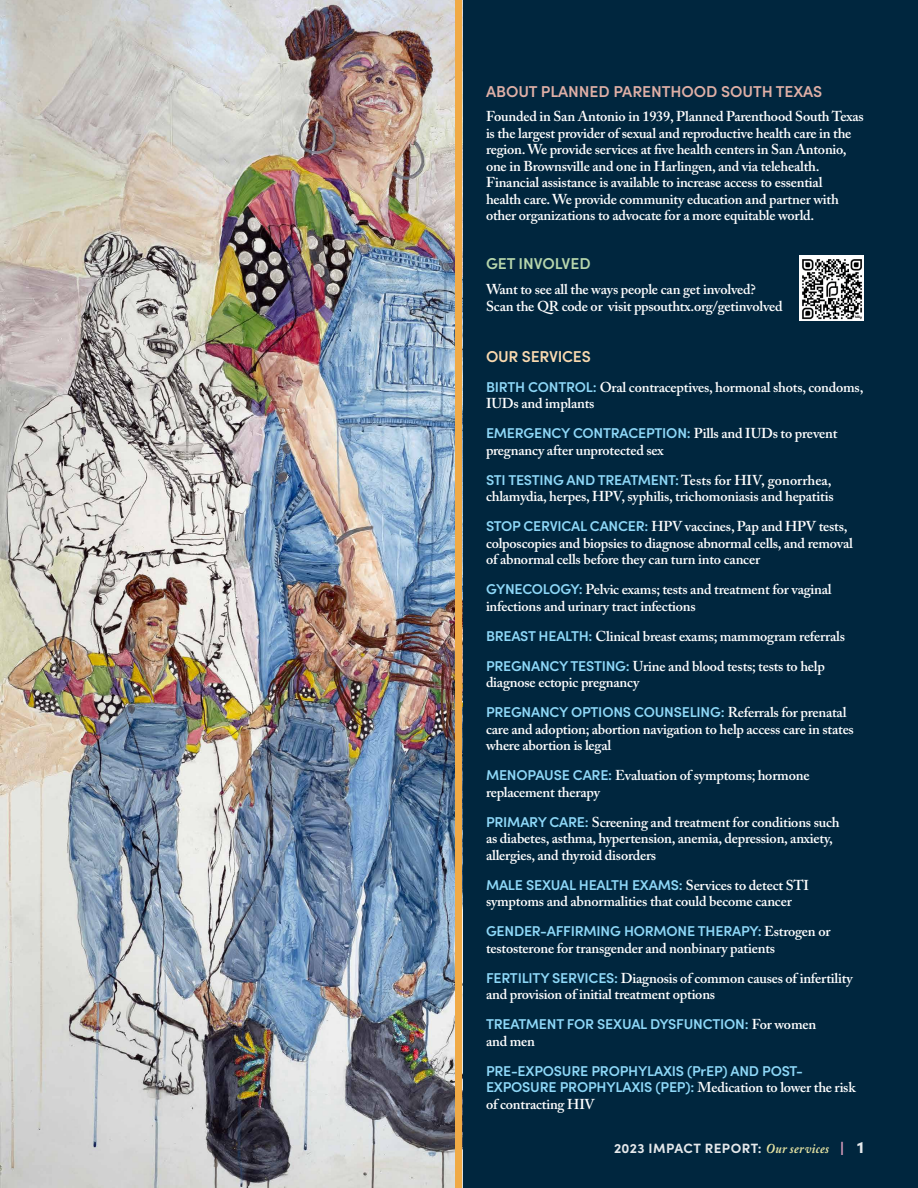
<style>
.page{position:relative;width:918px;height:1188px;background:#fff}
.page>*{position:absolute;margin:0;border:0;box-sizing:border-box;transform-origin:0 0}
.t1{font:600 15.75px "Sofia Pro";letter-spacing:-.005em;color:#dfafa6}
.t2{font:600 15.75px "Sofia Pro";letter-spacing:-.015em;color:#f9d9af}
.t3{font:600 15.75px "Sofia Pro";letter-spacing:-.005em;color:#b6d6ac}
.t4{font:600 14.25px/16.5px "Adobe Caslon Pro";letter-spacing:-.015em;color:#fff}
.t5{font:600 14.25px/16.5px "Sofia Pro";letter-spacing:-.015em;color:#8ed8f8}
.t6{font:700 13.5px "Sofia Pro";letter-spacing:.035em;color:#fff}
.s1{font-family:"Sofia Pro";color:#8ed8f8}
.s2{font-family:"Adobe Caslon Pro";color:#fff}
.s3{font-family:"Adobe Caslon Pro";font-style:italic;color:#fff9ae}
.s4{font-family:"Neutraface 2 Condensed";font-size:15.75px;color:#f6adcd}
.s5{font-weight:900;font-size:16.5px}
</style>
<div class="page">
<div style="left:462px;top:0;width:456px;height:1188px;background:#00263e"></div>
<img style="left:0;top:0;width:456px;height:1188px">
<div style="left:456px;top:0;width:6px;height:1188px;background:#f0aa46"></div>
<img style="left:800px;top:256px;width:64px;height:64px">
<p class="t1" style="left:486px;top:79px;width:338px">ABOUT PLANNED PARENTHOOD SOUTH TEXAS</p>
<p class="t4" style="left:486px;top:108px;width:379px">Founded in San Antonio in 1939, Planned Parenthood South Texas is the largest provider of sexual and reproductive health care in the region. We provide services at five health centers in San Antonio, one in Brownsville and one in Harlingen, and via telehealth.<br>Financial assistance is available to increase access to essential<br>health care. We provide community education and partner with other organizations to advocate for a more equitable world.</p>
<p class="t3" style="left:486px;top:252px;width:106px">GET INVOLVED</p>
<p class="t4" style="left:486px;top:281px;width:298px">Want to see all the ways people can get involved?<br>Scan the QR code or visit ppsouthtx.org/getinvolved</p>
<p class="t2" style="left:486px;top:344px;width:106px">OUR SERVICES</p>
<p class="t4" style="left:486px;top:379px;width:379px"><span class="s1">BIRTH CONTROL:</span> Oral contraceptives, hormonal shots, condoms,<br>IUDs and implants</p>
<p class="t5" style="left:486px;top:424px;width:353px">EMERGENCY CONTRACEPTION: <span class="s2">Pills and IUDs to prevent</span></p>
<p class="t4" style="left:486px;top:442px;width:179px">pregnancy after unprotected sex</p>
<p class="t5" style="left:486px;top:471px;width:347px">STI TESTING AND TREATMENT:<span class="s2">Tests for HIV, gonorrhea,</span></p>
<p class="t4" style="left:486px;top:481px;width:363px;line-height:30px">chlamydia, herpes, HPV, syphilis, trichomoniasis and hepatitis<br><span class="s1">STOP CERVICAL CANCER:</span> HPV vaccines, Pap and HPV tests,</p>
<p class="t4" style="left:486px;top:535px;width:369px">colposcopies and biopsies to diagnose abnormal cells, and removal of abnormal cells before they can turn into cancer</p>
<p class="t4" style="left:486px;top:581px;width:347px"><span class="s1">GYNECOLOGY:</span> Pelvic exams; tests and treatment for vaginal infections and urinary tract infections</p>
<p class="t4" style="left:486px;top:621px;width:361px;line-height:30px"><span class="s1">BREAST HEALTH:</span> Clinical breast exams; mammogram referrals<br><span class="s1">PREGNANCY TESTING:</span> Urine and blood tests; tests to help</p>
<p class="t4" style="left:486px;top:674px;width:155px">diagnose ectopic pregnancy</p>
<p class="t5" style="left:486px;top:703px;width:362px">PREGNANCY OPTIONS COUNSELING: <span class="s2">Referrals for prenatal</span></p>
<p class="t4" style="left:486px;top:721px;width:369px">care and adoption; abortion navigation to help access care in states where abortion is legal</p>
<p class="t4" style="left:486px;top:767px;width:325px"><span class="s1">MENOPAUSE CARE:</span> Evaluation of symptoms; hormone replacement therapy</p>
<p class="t4" style="left:486px;top:814px;width:355px"><span class="s1">PRIMARY CARE:</span> Screening and treatment for conditions such as diabetes, asthma, hypertension, anemia, depression, anxiety, allergies, and thyroid disorders</p>
<p class="t5" style="left:486px;top:875px;width:325px">MALE SEXUAL HEALTH EXAMS: <span class="s2">Services to detect STI</span></p>
<p class="t4" style="left:486px;top:893px;width:307px">symptoms and abnormalities that could become cancer</p>
<p class="t5" style="left:486px;top:922px;width:346px">GENDER-AFFIRMING HORMONE THERAPY: <span class="s2">Estrogen or</span></p>
<p class="t4" style="left:486px;top:933px;width:368px;line-height:30px">testosterone for transgender and nonbinary patients<br><span class="s1">FERTILITY SERVICES:</span> Diagnosis of common causes of infertility</p>
<p class="t4" style="left:486px;top:986px;width:231px">and provision of initial treatment options</p>
<p class="t5" style="left:486px;top:1015px;width:332px">TREATMENT FOR SEXUAL DYSFUNCTION: <span class="s2">For women</span></p>
<p class="t4" style="left:486px;top:1033px;width:51px">and men</p>
<p class="t5" style="left:486px;top:1061px;width:371px">PRE-EXPOSURE PROPHYLAXIS (PrEP) AND POST-<br>EXPOSURE PROPHYLAXIS (PEP): <span class="s2">Medication to lower the risk</span></p>
<p class="t4" style="left:486px;top:1096px;width:110px">of contracting HIV</p>
<p class="t6" style="left:614px;top:1138px;width:251px">2023 IMPACT REPORT: <span class="s3">Our services</span> <span class="s4">|</span> <span class="s5">1</span></p>
</div>
